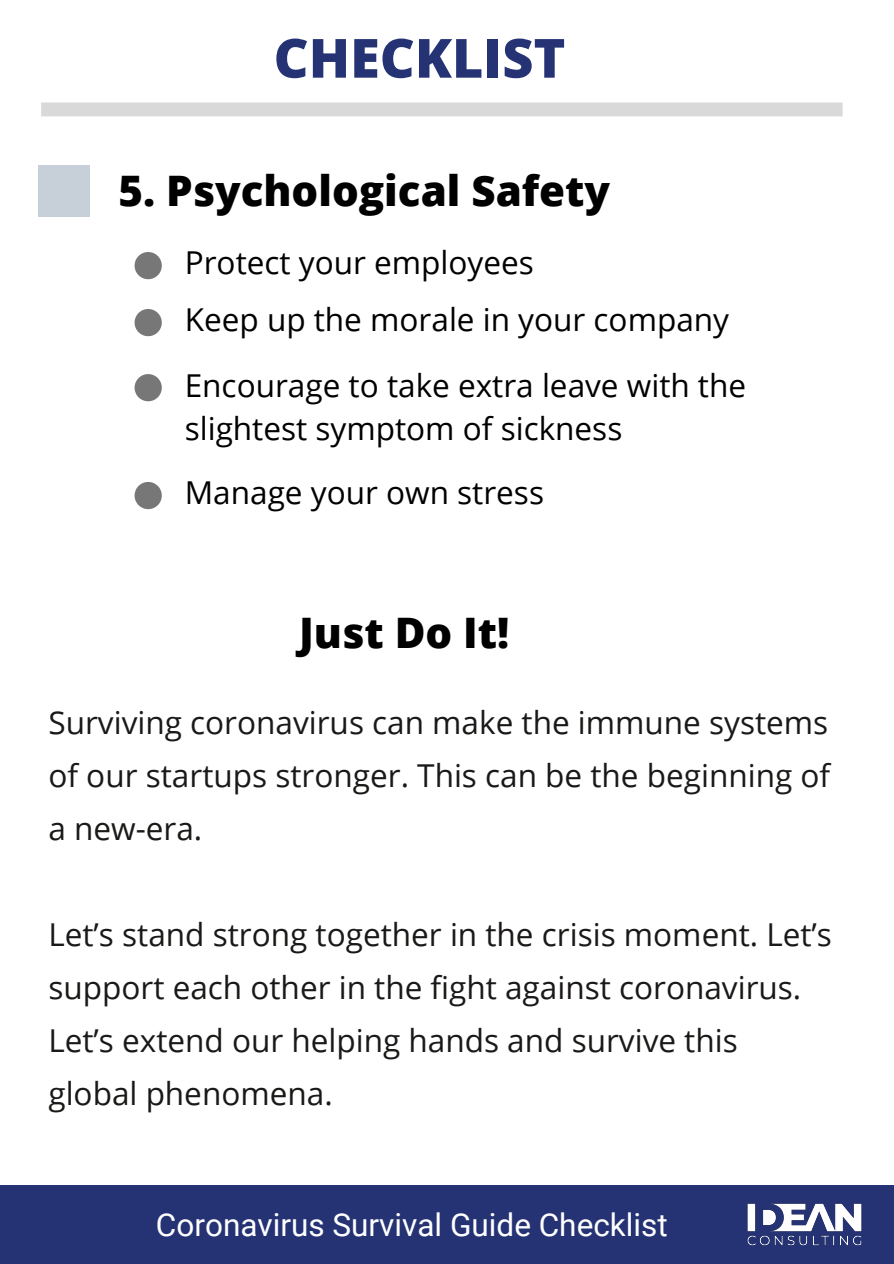
<style>
.page{position:relative;width:894px;height:1264px;background:#fff}
.page>*{position:absolute;margin:0;border:0;box-sizing:border-box;transform-origin:0 0}
.t1{font:800 54px "Open Sans";color:#253374}
.t2{font:800 42px "Open Sans";color:#000}
.t3{font:31.5px/52.9px "Open Sans";color:#1a1918;text-align:justify}
.t4{font:31.5px/65.1px "Open Sans";color:#000}
.t5{font:31.5px "Roboto";color:#fff}
</style>
<div class="page">
<div style="left:0;top:1185px;width:893px;height:78px;background:#253374"></div>
<img style="left:747px;top:1203px;width:115px;height:43px">
<svg style="left:41px;top:102px;width:801px;height:14px;background:#dadada"></svg>
<div style="left:38px;top:165px;width:51px;height:52px;background:#c7d0d8"></div>
<svg style="left:134px;top:252px;width:28px;height:27px"></svg>
<svg style="left:134px;top:309px;width:28px;height:27px"></svg>
<svg style="left:134px;top:374px;width:28px;height:27px"></svg>
<svg style="left:134px;top:482px;width:28px;height:27px"></svg>
<h1 class="t1" style="left:273px;top:20px;width:293px">CHECKLIST</h1>
<h2 class="t2" style="left:118px;top:161px;width:493px">5. Psychological Safety</h2>
<p class="t4" style="left:185px;top:230px;width:350px">Protect your employees</p>
<p class="t4" style="left:185px;top:287px;width:562px">Keep up the morale in your company<br>Encourage to take extra leave with the</p>
<p class="t4" style="left:185px;top:396px;width:439px;line-height:63.9px">slightest symptom of sickness<br>Manage your own stress</p>
<h2 class="t2" style="left:299px;top:603px;width:212px">Just Do It!</h2>
<p class="t3" style="left:48px;top:695px;width:783px">Surviving coronavirus can make the immune systems of our startups stronger. This can be the beginning of a new-era.</p>
<p class="t3" style="left:48px;top:907px;width:784px;text-align:left">Let’s stand strong together in the crisis moment. Let’s support each other in the fight against coronavirus.<br>Let’s extend our helping hands and survive this global phenomena.</p>
<p class="t5" style="left:156px;top:1206px;width:513px">Coronavirus Survival Guide Checklist</p>
</div>
